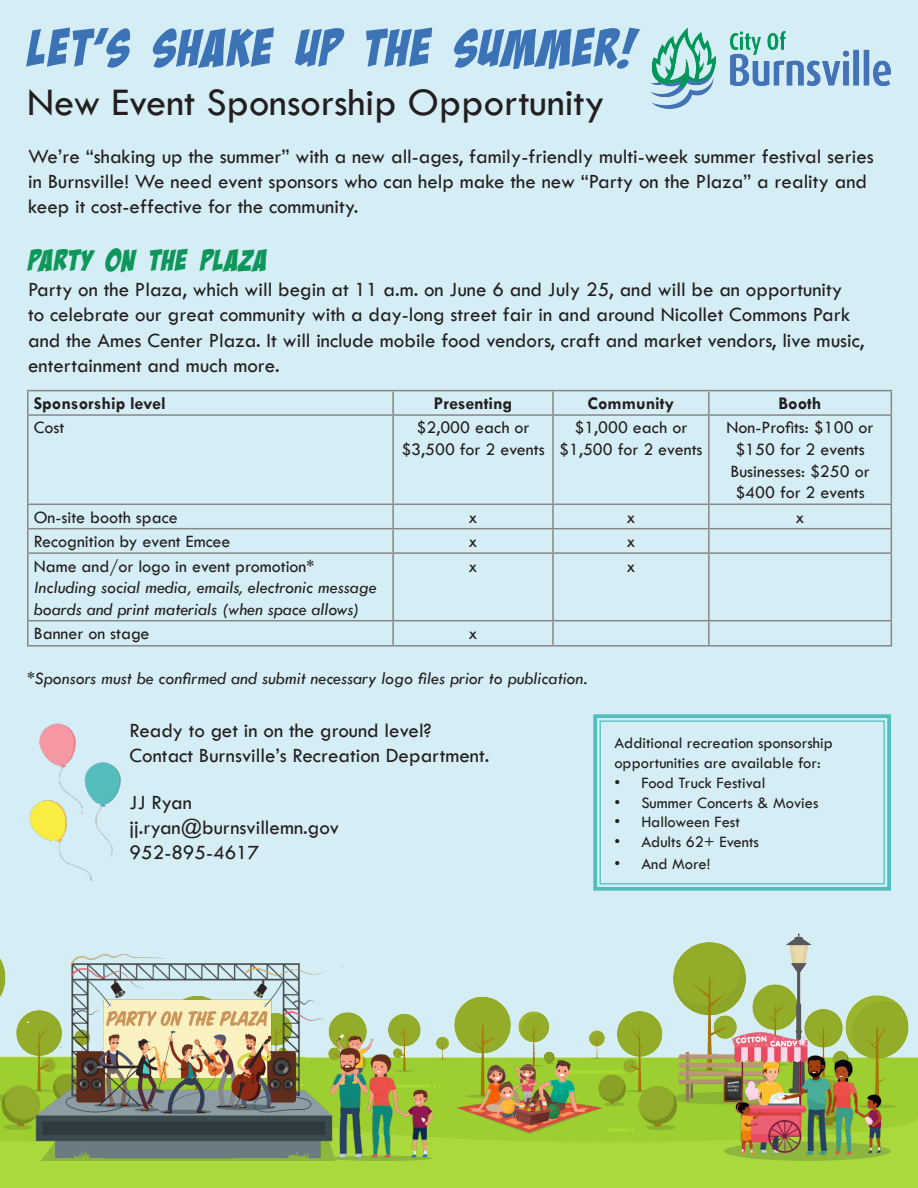
<style>
.page{position:relative;width:918px;height:1188px;background:#d5eef5}
.page>*{position:absolute;margin:0;border:0;box-sizing:border-box;transform-origin:0 0}
.t1{font:italic 52.5px "Bada Boom Pro BB";color:#3c73b7}
.t2{font:40.5px "Tw Cen";color:#231f20}
.t3{font:italic 30px "Bada Boom Pro BB";color:#0f965b}
.t4{font:21px/25.2px "Tw Cen";color:#231f20}
.t5{font:18px/21.6px "Tw Cen";color:#231f20;text-align:center}
.t6{font:italic 18px/21.6px "Tw Cen";color:#231f20}
.t7{font:700 18px "Tw Cen";color:#231f20}
.t8{font:16.5px/19.8px "Tw Cen";color:#231f20}
</style>
<div class="page">
<img style="left:305px;top:933px;width:613px;height:255px">
<img style="left:0;top:958px;width:305px;height:230px">
<img style="left:651px;top:27px;width:240px;height:82px">
<hr style="left:27px;top:390px;width:366px;height:1px;background:#888787">
<svg style="left:27px;top:391px;width:1px;height:23px"></svg>
<hr style="left:393px;top:390px;width:160px;height:1px;background:#888787">
<hr style="left:392px;top:391px;width:2px;height:23px;background:#888787">
<hr style="left:553px;top:390px;width:156px;height:1px;background:#888787">
<hr style="left:552px;top:391px;width:2px;height:23px;background:#888787">
<hr style="left:709px;top:390px;width:183px;height:1px;background:#888787">
<hr style="left:708px;top:391px;width:2px;height:23px;background:#888787">
<svg style="left:891px;top:391px;width:1px;height:23px"></svg>
<hr style="left:27px;top:414px;width:366px;height:2px;background:#888787">
<hr style="left:27px;top:416px;width:1px;height:88px;background:#888787">
<hr style="left:393px;top:414px;width:160px;height:2px;background:#888787">
<hr style="left:392px;top:416px;width:2px;height:88px;background:#888787">
<hr style="left:553px;top:414px;width:156px;height:2px;background:#888787">
<hr style="left:552px;top:416px;width:2px;height:88px;background:#888787">
<hr style="left:709px;top:414px;width:183px;height:2px;background:#888787">
<hr style="left:708px;top:416px;width:2px;height:88px;background:#888787">
<hr style="left:891px;top:416px;width:1px;height:88px;background:#888787">
<hr style="left:27px;top:504px;width:366px;height:1px;background:#888787">
<hr style="left:393px;top:504px;width:160px;height:1px;background:#888787">
<hr style="left:392px;top:505px;width:2px;height:23px;background:#888787">
<hr style="left:553px;top:504px;width:156px;height:1px;background:#888787">
<hr style="left:552px;top:505px;width:2px;height:23px;background:#888787">
<hr style="left:709px;top:504px;width:183px;height:1px;background:#888787">
<hr style="left:708px;top:505px;width:2px;height:23px;background:#888787">
<hr style="left:27px;top:528px;width:366px;height:1px;background:#888787">
<svg style="left:27px;top:505px;width:1px;height:47px"></svg>
<hr style="left:393px;top:528px;width:160px;height:1px;background:#888787">
<hr style="left:392px;top:529px;width:2px;height:23px;background:#888787">
<hr style="left:553px;top:528px;width:156px;height:1px;background:#888787">
<hr style="left:552px;top:529px;width:2px;height:23px;background:#888787">
<hr style="left:709px;top:528px;width:183px;height:1px;background:#888787">
<hr style="left:708px;top:529px;width:2px;height:23px;background:#888787">
<svg style="left:891px;top:505px;width:1px;height:47px"></svg>
<hr style="left:27px;top:552px;width:366px;height:2px;background:#888787">
<hr style="left:27px;top:554px;width:1px;height:66px;background:#888787">
<hr style="left:393px;top:552px;width:160px;height:2px;background:#888787">
<hr style="left:392px;top:554px;width:2px;height:66px;background:#888787">
<hr style="left:553px;top:552px;width:156px;height:2px;background:#888787">
<hr style="left:552px;top:554px;width:2px;height:66px;background:#888787">
<hr style="left:709px;top:552px;width:183px;height:2px;background:#888787">
<hr style="left:708px;top:554px;width:2px;height:66px;background:#888787">
<hr style="left:891px;top:554px;width:1px;height:66px;background:#888787">
<hr style="left:27px;top:620px;width:366px;height:1px;background:#888787">
<svg style="left:27px;top:621px;width:1px;height:24px"></svg>
<hr style="left:393px;top:620px;width:160px;height:1px;background:#888787">
<hr style="left:392px;top:621px;width:2px;height:24px;background:#888787">
<hr style="left:553px;top:620px;width:156px;height:1px;background:#888787">
<hr style="left:552px;top:621px;width:2px;height:24px;background:#888787">
<hr style="left:709px;top:620px;width:183px;height:1px;background:#888787">
<hr style="left:708px;top:621px;width:2px;height:24px;background:#888787">
<svg style="left:891px;top:621px;width:1px;height:24px"></svg>
<hr style="left:27px;top:645px;width:366px;height:2px;background:#888787">
<hr style="left:393px;top:645px;width:160px;height:2px;background:#888787">
<hr style="left:553px;top:645px;width:156px;height:2px;background:#888787">
<hr style="left:709px;top:645px;width:183px;height:2px;background:#888787">
<img style="left:455px;top:1051px;width:150px;height:83px">
<svg style="left:41px;top:1158px;width:294px;height:3px"></svg>
<img style="left:27px;top:937px;width:316px;height:221px">
<div style="left:330px;top:1156px;width:103px;height:5px;background:#8cb63e;border-radius:50%"></div>
<img style="left:323px;top:1022px;width:114px;height:137px">
<img style="left:29px;top:723px;width:92px;height:158px">
<svg style="left:593px;top:714px;width:298px;height:177px"></svg>
<div style="left:600px;top:721px;width:285px;height:163px;border:1px solid #52bdbc"></div>
<div style="left:724px;top:1142px;width:167px;height:19px;background:#8cb63e;border-radius:50%"></div>
<img style="left:718px;top:1030px;width:167px;height:127px">
<p class="t1" style="left:27px;top:17px;width:610px">LET’S SHAKE UP THE SUMMER!</p>
<p class="t2" style="left:27px;top:78px;width:579px">New Event Sponsorship Opportunity</p>
<p class="t4" style="left:28px;top:144px;width:847px">We’re “shaking up the summer” with a new all-ages, family-friendly multi-week summer festival series in Burnsville! We need event sponsors who can help make the new “Party on the Plaza” a reality and keep it cost-effective for the community.</p>
<p class="t3" style="left:28px;top:243px;width:241px">PARTY ON THE PLAZA</p>
<p class="t4" style="left:28px;top:277px;width:838px">Party on the Plaza, which will begin at 11 a.m. on June 6 and July 25, and will be an opportunity<br>to celebrate our great community with a day-long street fair in and around Nicollet Commons Park and the Ames Center Plaza. It will include mobile food vendors, craft and market vendors, live music, entertainment and much more.</p>
<p class="t7" style="left:34px;top:393px;width:133px">Sponsorship level</p>
<p class="t7" style="left:434px;top:393px;width:80px">Presenting</p>
<p class="t7" style="left:588px;top:393px;width:88px">Community</p>
<p class="t7" style="left:779px;top:393px;width:44px">Booth</p>
<p class="t5" style="left:34px;top:417px;width:32px">Cost</p>
<p class="t5" style="left:417px;top:417px;width:114px">$2,000 each or</p>
<p class="t5" style="left:401px;top:439px;width:145px">$3,500 for 2 events</p>
<p class="t5" style="left:727px;top:417px;width:149px">Non-Profits: $100 or $150 for 2 events</p>
<p class="t5" style="left:730px;top:460px;width:141px;text-align:left">Businesses: $250 or $400 for 2 events</p>
<p class="t5" style="left:574px;top:417px;width:114px">$1,000 each or</p>
<p class="t5" style="left:559px;top:439px;width:145px">$1,500 for 2 events</p>
<p class="t5" style="left:34px;top:506px;width:145px">On-site booth space</p>
<p class="t5" style="left:469px;top:506px;width:10px">x</p>
<p class="t5" style="left:626px;top:506px;width:10px">x</p>
<p class="t5" style="left:796px;top:506px;width:10px">x</p>
<p class="t5" style="left:34px;top:531px;width:198px">Recognition by event Emcee</p>
<p class="t5" style="left:469px;top:531px;width:10px">x</p>
<p class="t5" style="left:626px;top:531px;width:10px">x</p>
<p class="t5" style="left:34px;top:555px;width:282px">Name and/or logo in event promotion*</p>
<p class="t6" style="left:34px;top:576px;width:344px">Including social media, emails, electronic message boards and print materials (when space allows)</p>
<p class="t5" style="left:469px;top:555px;width:10px">x</p>
<p class="t5" style="left:626px;top:555px;width:10px">x</p>
<p class="t5" style="left:34px;top:623px;width:117px">Banner on stage</p>
<p class="t5" style="left:469px;top:623px;width:10px">x</p>
<p class="t6" style="left:27px;top:667px;width:562px">*Sponsors must be confirmed and submit necessary logo files prior to publication.</p>
<p class="t4" style="left:130px;top:718px;width:304px">Ready to get in on the ground level?</p>
<p class="t4" style="left:130px;top:743px;width:361px">Contact Burnsville’s Recreation Department.</p>
<p class="t4" style="left:130px;top:790px;width:64px">JJ Ryan</p>
<p class="t4" style="left:130px;top:815px;width:211px">jj.ryan@burnsvillemn.gov</p>
<p class="t4" style="left:130px;top:840px;width:131px">952-895-4617</p>
<p class="t8" style="left:614px;top:733px;width:220px">Additional recreation sponsorship opportunities are available for:</p>
<p class="t8" style="left:614px;top:773px;width:152px">• Food Truck Festival</p>
<p class="t8" style="left:614px;top:792px;width:206px">• Summer Concerts &amp; Movies</p>
<p class="t8" style="left:614px;top:812px;width:127px">• Halloween Fest</p>
<p class="t8" style="left:614px;top:832px;width:146px">• Adults 62+ Events</p>
<p class="t8" style="left:614px;top:854px;width:98px">• And More!</p>
</div>
